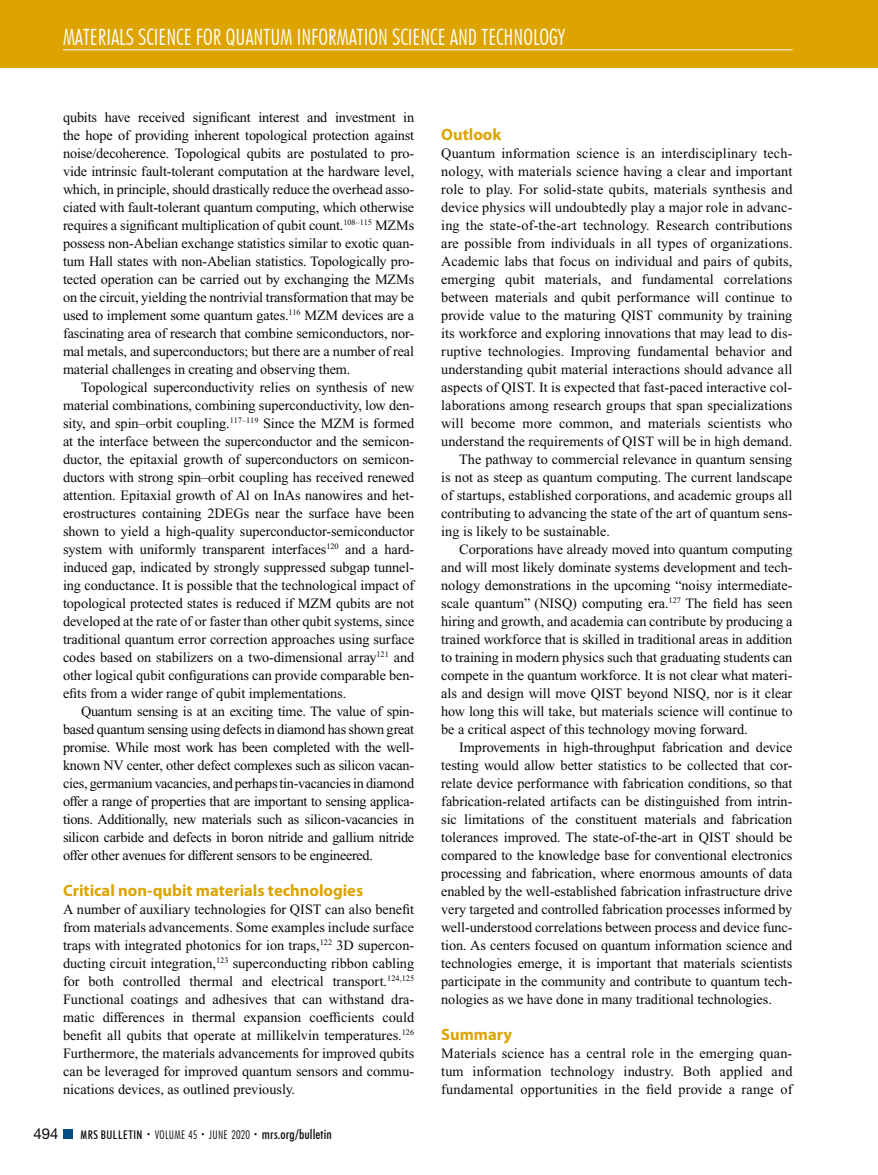
<style>
.page{position:relative;width:878px;height:1175px;background:#fff}
.page>*{position:absolute;margin:0;border:0;box-sizing:border-box;transform-origin:0 0}
.t1{font:300 condensed 22.5px "Futura BT";color:#fff}
.t2{font:700 16.5px "Myriad Pro";color:#dda400}
.t3{font:15px "Helvetica Neue LT Std";color:#060b08}
.t4{font:14.25px/18px "Times New Roman PS Std";letter-spacing:-.005em;color:#060b08;text-align:justify}
.t5{font:300 condensed 12px "Futura BT";letter-spacing:.02em;color:#060b08}
.s1{font-weight:500}
.s2{font-size:7.5px}
.s3{font-weight:500;font-size:13.5px}
</style>
<div class="page">
<div style="left:63px;top:1130px;width:9px;height:8px;background:#004e81"></div>
<div style="left:0;top:0;width:878px;height:68px;background:#dda400"></div>
<hr style="left:63px;top:49px;width:729px;height:1px;background:#fff">
<h1 class="t1" style="left:63px;top:23px;width:503px">MATERIALS SCIENCE FOR QUANTUM INFORMATION SCIENCE AND TECHNOLOGY</h1>
<p class="t4" style="left:63px;top:109px;width:353px">qubits have received significant interest and investment in the hope of providing inherent topological protection against noise/decoherence. Topological qubits are postulated to pro&shy;vide intrinsic fault-tolerant computation at the hardware level, which, in principle, should drastically reduce the overhead asso&shy;ciated with fault-tolerant quantum computing, which otherwise requires a significant multiplication of qubit count.<sup>108–115</sup> MZMs possess non-Abelian exchange statistics similar to exotic quan&shy;tum Hall states with non-Abelian statistics. Topologically pro&shy;tected operation can be carried out by exchanging the MZMs on the circuit, yielding the nontrivial transformation that may be used to implement some quantum gates.<sup>116</sup> MZM devices are a fascinating area of research that combine semiconductors, nor&shy;mal metals, and superconductors; but there are a number of real material challenges in creating and observing them.</p>
<p class="t4" style="left:63px;top:379px;width:353px;text-indent:18px">Topological superconductivity relies on synthesis of new material combinations, combining superconductivity, low den&shy;sity, and spin–orbit coupling.<sup>117–119</sup> Since the MZM is formed at the interface between the superconductor and the semicon&shy;ductor, the epitaxial growth of superconductors on semicon&shy;ductors with strong spin–orbit coupling has received renewed attention. Epitaxial growth of Al on InAs nanowires and het&shy;erostructures containing 2DEGs near the surface have been shown to yield a high-quality superconductor-semiconductor system with uniformly transparent interfaces<sup>120</sup> and a hard&shy;induced gap, indicated by strongly suppressed subgap tunnel&shy;ing conductance. It is possible that the technological impact of topological protected states is reduced if MZM qubits are not developed at the rate of or faster than other qubit systems, since traditional quantum error correction approaches using surface codes based on stabilizers on a two-dimensional array<sup>121</sup> and other logical qubit configurations can provide comparable ben&shy;efits from a wider range of qubit implementations.</p>
<p class="t4" style="left:63px;top:703px;width:353px;text-indent:18px">Quantum sensing is at an exciting time. The value of spin&shy;based quantum sensing using defects in diamond has shown great promise. While most work has been completed with the well&shy;known NV center, other defect complexes such as silicon vacan&shy;cies, germanium vacancies, and perhaps tin-vacancies in diamond offer a range of properties that are important to sensing applica&shy;tions. Additionally, new materials such as silicon-vacancies in silicon carbide and defects in boron nitride and gallium nitride offer other avenues for different sensors to be engineered.</p>
<p class="t2" style="left:63px;top:884px;width:301px">Critical non-qubit materials technologies</p>
<p class="t4" style="left:63px;top:901px;width:353px">A number of auxiliary technologies for QIST can also benefit from materials advancements. Some examples include surface traps with integrated photonics for ion traps,<sup>122</sup> 3D supercon&shy;ducting circuit integration,<sup>123</sup> superconducting ribbon cabling for both controlled thermal and electrical transport.<sup>124,125<br></sup>Functional coatings and adhesives that can withstand dra&shy;matic differences in thermal expansion coefficients could benefit all qubits that operate at millikelvin temperatures.<sup>126<br></sup>Furthermore, the materials advancements for improved qubits can be leveraged for improved quantum sensors and commu&shy;nications devices, as outlined previously.</p>
<p class="t3" style="left:33px;top:1128px;width:27px">494</p>
<p class="t5" style="left:81px;top:1127px;width:253px"><span class="s1">MRS BULLETIN</span> <span class="s2">•</span> VOLUME 45 <span class="s2">•</span> JUNE 2020 <span class="s2">•</span> <span class="s3">mrs.org/bulletin</span></p>
<p class="t2" style="left:441px;top:128px;width:62px">Outlook</p>
<p class="t4" style="left:441px;top:145px;width:352px">Quantum information science is an interdisciplinary tech-</p>
<p class="t4" style="left:441px;top:163px;width:353px">nology, with materials science having a clear and important</p>
<p class="t4" style="left:441px;top:181px;width:353px">role to play. For solid-state qubits, materials synthesis and</p>
<p class="t4" style="left:441px;top:199px;width:352px">device physics will undoubtedly play a major role in advanc-</p>
<p class="t4" style="left:441px;top:217px;width:352px">ing the state-of-the-art technology. Research contributions</p>
<p class="t4" style="left:441px;top:235px;width:353px">are possible from individuals in all types of organizations.</p>
<p class="t4" style="left:441px;top:253px;width:352px">Academic labs that focus on individual and pairs of qubits,</p>
<p class="t4" style="left:441px;top:271px;width:352px">emerging qubit materials, and fundamental correlations</p>
<p class="t4" style="left:441px;top:289px;width:352px">between materials and qubit performance will continue to</p>
<p class="t4" style="left:441px;top:307px;width:352px">provide value to the maturing QIST community by training</p>
<p class="t4" style="left:441px;top:325px;width:352px">its workforce and exploring innovations that may lead to dis-</p>
<p class="t4" style="left:441px;top:343px;width:352px">ruptive technologies. Improving fundamental behavior and</p>
<p class="t4" style="left:441px;top:361px;width:352px">understanding qubit material interactions should advance all</p>
<p class="t4" style="left:441px;top:379px;width:352px">aspects of QIST. It is expected that fast-paced interactive col-</p>
<p class="t4" style="left:441px;top:397px;width:352px">laborations among research groups that span specializations</p>
<p class="t4" style="left:441px;top:415px;width:352px">will become more common, and materials scientists who</p>
<p class="t4" style="left:441px;top:433px;width:352px">understand the requirements of QIST will be in high demand.</p>
<p class="t4" style="left:459px;top:451px;width:334px">The pathway to commercial relevance in quantum sensing</p>
<p class="t4" style="left:441px;top:469px;width:353px">is not as steep as quantum computing. The current landscape</p>
<p class="t4" style="left:441px;top:487px;width:352px">of startups, established corporations, and academic groups all</p>
<p class="t4" style="left:441px;top:505px;width:352px">contributing to advancing the state of the art of quantum sens-</p>
<p class="t4" style="left:441px;top:523px;width:170px">ing is likely to be sustainable.</p>
<p class="t4" style="left:459px;top:541px;width:335px">Corporations have already moved into quantum computing</p>
<p class="t4" style="left:441px;top:559px;width:353px">and will most likely dominate systems development and tech-</p>
<p class="t4" style="left:441px;top:577px;width:353px">nology demonstrations in the upcoming “noisy intermediate-</p>
<p class="t4" style="left:441px;top:595px;width:353px">scale quantum” (NISQ) computing era.<sup>127</sup> The field has seen</p>
<p class="t4" style="left:441px;top:613px;width:353px">hiring and growth, and academia can contribute by producing a</p>
<p class="t4" style="left:441px;top:631px;width:352px">trained workforce that is skilled in traditional areas in addition</p>
<p class="t4" style="left:441px;top:649px;width:353px">to training in modern physics such that graduating students can</p>
<p class="t4" style="left:441px;top:667px;width:353px">compete in the quantum workforce. It is not clear what materi-</p>
<p class="t4" style="left:441px;top:685px;width:352px">als and design will move QIST beyond NISQ, nor is it clear</p>
<p class="t4" style="left:441px;top:703px;width:353px">how long this will take, but materials science will continue to</p>
<p class="t4" style="left:441px;top:721px;width:308px">be a critical aspect of this technology moving forward.</p>
<p class="t4" style="left:459px;top:739px;width:335px">Improvements in high-throughput fabrication and device</p>
<p class="t4" style="left:441px;top:757px;width:353px">testing would allow better statistics to be collected that cor-</p>
<p class="t4" style="left:441px;top:775px;width:353px">relate device performance with fabrication conditions, so that</p>
<p class="t4" style="left:441px;top:793px;width:352px">fabrication-related artifacts can be distinguished from intrin-</p>
<p class="t4" style="left:441px;top:811px;width:352px">sic limitations of the constituent materials and fabrication</p>
<p class="t4" style="left:441px;top:829px;width:352px">tolerances improved. The state-of-the-art in QIST should be</p>
<p class="t4" style="left:441px;top:847px;width:353px">compared to the knowledge base for conventional electronics</p>
<p class="t4" style="left:441px;top:865px;width:353px">processing and fabrication, where enormous amounts of data</p>
<p class="t4" style="left:441px;top:883px;width:353px">enabled by the well-established fabrication infrastructure drive</p>
<p class="t4" style="left:441px;top:901px;width:352px">very targeted and controlled fabrication processes informed by</p>
<p class="t4" style="left:441px;top:919px;width:353px">well-understood correlations between process and device func-</p>
<p class="t4" style="left:441px;top:937px;width:352px">tion. As centers focused on quantum information science and</p>
<p class="t4" style="left:441px;top:955px;width:352px">technologies emerge, it is important that materials scientists</p>
<p class="t4" style="left:441px;top:973px;width:352px">participate in the community and contribute to quantum tech-</p>
<p class="t4" style="left:441px;top:991px;width:332px">nologies as we have done in many traditional technologies.</p>
<p class="t2" style="left:441px;top:1028px;width:72px">Summary</p>
<p class="t4" style="left:441px;top:1045px;width:353px">Materials science has a central role in the emerging quan&shy;tum information technology industry. Both applied and fundamental opportunities in the field provide a range of</p>
</div>
